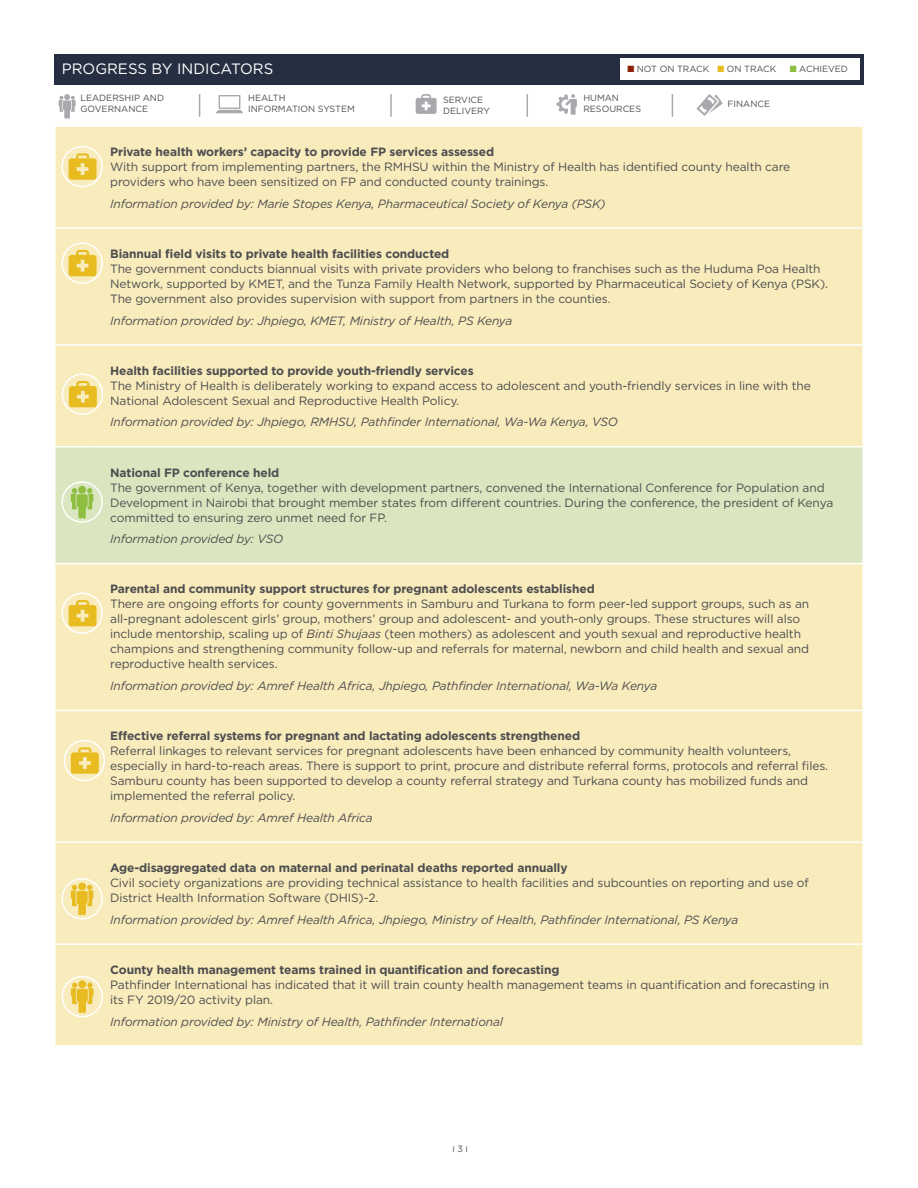
<style>
.page{position:relative;width:918px;height:1188px;background:#fff}
.page>*{position:absolute;margin:0;border:0;box-sizing:border-box;transform-origin:0 0}
.t1{font:15px "Gotham";color:#fff}
.t2{font:12px/15px "Gotham";letter-spacing:-.01em;color:#4d4d4f}
.t3{font:italic 12px "Gotham";letter-spacing:-.01em;color:#4d4d4f}
.t4{font:700 12px "Gotham";letter-spacing:-.01em;color:#4d4d4f}
.t5{font:9px/10.5px "Gotham";color:#4d4d4f}
.t6{font:8.25px "Gotham";color:#4d4d4f}
.s1{color:#8a1f03}
.s2{color:#e8bc20}
.s3{color:#8ebe3f}
.s4{font-style:italic}
.s5{font-size:9px}
</style>
<div class="page">
<div style="left:56px;top:127px;width:806px;height:918px;background:#f8ebbc"></div>
<div style="left:56px;top:447px;width:806px;height:116px;background:#dae6bf"></div>
<hr style="left:54px;top:227px;width:36px;height:2px;background:#fff">
<hr style="left:90px;top:227px;width:774px;height:2px;background:#fff">
<hr style="left:54px;top:344px;width:36px;height:2px;background:#fff">
<hr style="left:90px;top:344px;width:774px;height:2px;background:#fff">
<hr style="left:54px;top:446px;width:36px;height:1px;background:#fff">
<hr style="left:90px;top:446px;width:774px;height:1px;background:#fff">
<hr style="left:54px;top:563px;width:36px;height:1px;background:#fff">
<hr style="left:90px;top:563px;width:774px;height:1px;background:#fff">
<hr style="left:54px;top:710px;width:36px;height:1px;background:#fff">
<hr style="left:90px;top:710px;width:774px;height:1px;background:#fff">
<hr style="left:54px;top:842px;width:36px;height:1px;background:#fff">
<hr style="left:90px;top:842px;width:774px;height:1px;background:#fff">
<hr style="left:54px;top:943px;width:36px;height:2px;background:#fff">
<hr style="left:90px;top:943px;width:774px;height:2px;background:#fff">
<div style="left:54px;top:54px;width:810px;height:31px;background:#262e41"></div>
<svg style="left:59px;top:94px;width:17px;height:25px"></svg>
<svg style="left:416px;top:94px;width:21px;height:20px"></svg>
<svg style="left:697px;top:94px;width:26px;height:22px"></svg>
<svg style="left:199px;top:94px;width:1px;height:23px"></svg>
<hr style="left:390px;top:94px;width:2px;height:23px;background:#a7a9ac">
<svg style="left:527px;top:94px;width:1px;height:23px"></svg>
<svg style="left:672px;top:94px;width:1px;height:23px"></svg>
<div style="left:620px;top:58px;width:240px;height:22px;background:#fff"></div>
<svg style="left:556px;top:94px;width:21px;height:21px"></svg>
<svg style="left:216px;top:95px;width:27px;height:18px"></svg>
<div style="left:61px;top:146px;width:42px;height:41px;border:2px solid #fff;border-radius:50%"></div>
<svg style="left:69px;top:153px;width:28px;height:27px"></svg>
<div style="left:61px;top:242px;width:42px;height:42px;border:2px solid #fff;border-radius:50%"></div>
<svg style="left:69px;top:250px;width:28px;height:26px"></svg>
<div style="left:61px;top:481px;width:42px;height:42px;border:2px solid #fff;border-radius:50%"></div>
<div style="left:78px;top:486px;width:8px;height:8px;background:#8ebe3f;border-radius:50%"></div>
<svg style="left:71px;top:488px;width:22px;height:31px"></svg>
<div style="left:61px;top:878px;width:42px;height:42px;border:2px solid #fff;border-radius:50%"></div>
<div style="left:78px;top:883px;width:8px;height:7px;background:#e8bc20;border-radius:50%"></div>
<svg style="left:71px;top:885px;width:22px;height:30px"></svg>
<div style="left:62px;top:373px;width:41px;height:42px;border:2px solid #fff;border-radius:50%"></div>
<svg style="left:69px;top:381px;width:28px;height:26px"></svg>
<div style="left:61px;top:592px;width:42px;height:42px;border:2px solid #fff;border-radius:50%"></div>
<svg style="left:69px;top:600px;width:28px;height:26px"></svg>
<div style="left:64px;top:740px;width:41px;height:41px;border:2px solid #fff;border-radius:50%"></div>
<svg style="left:71px;top:747px;width:28px;height:27px"></svg>
<div style="left:62px;top:976px;width:41px;height:41px;border:2px solid #fff;border-radius:50%"></div>
<svg style="left:78px;top:980px;width:8px;height:8px"></svg>
<svg style="left:71px;top:983px;width:23px;height:30px"></svg>
<p class="t1" style="left:62px;top:59px;width:213px">PROGRESS BY INDICATORS</p>
<p class="t5" style="left:81px;top:93px;width:85px">LEADERSHIP AND<br>GOVERNANCE</p>
<p class="t5" style="left:443px;top:95px;width:48px">SERVICE<br>DELIVERY</p>
<p class="t5" style="left:728px;top:98px;width:44px">FINANCE</p>
<p class="t5" style="left:627px;top:63px;width:150px"><span class="s1">■</span> NOT ON TRACK <span class="s2">■</span> ON TRACK</p>
<p class="t5" style="left:790px;top:63px;width:60px"><span class="s3">■</span> ACHIEVED</p>
<p class="t5" style="left:583px;top:93px;width:59px">HUMAN<br>RESOURCES</p>
<p class="t5" style="left:248px;top:93px;width:108px">HEALTH<br>INFORMATION SYSTEM</p>
<p class="t4" style="left:110px;top:144px;width:385px">Private health workers’ capacity to provide FP services assessed</p>
<p class="t2" style="left:110px;top:159px;width:682px">With support from implementing partners, the RMHSU within the Ministry of Health has identified county health care providers who have been sensitized on FP and conducted county trainings.</p>
<p class="t3" style="left:110px;top:196px;width:497px">Information provided by: Marie Stopes Kenya, Pharmaceutical Society of Kenya (PSK)</p>
<p class="t4" style="left:110px;top:246px;width:341px">Biannual field visits to private health facilities conducted</p>
<p class="t2" style="left:110px;top:261px;width:719px">The government conducts biannual visits with private providers who belong to franchises such as the Huduma Poa Health<br>Network, supported by KMET, and the Tunza Family Health Network, supported by Pharmaceutical Society of Kenya (PSK).<br>The government also provides supervision with support from partners in the counties.</p>
<p class="t3" style="left:110px;top:313px;width:404px">Information provided by: Jhpiego, KMET, Ministry of Health, PS Kenya</p>
<p class="t4" style="left:110px;top:363px;width:365px">Health facilities supported to provide youth-friendly services</p>
<p class="t2" style="left:110px;top:378px;width:702px">The Ministry of Health is deliberately working to expand access to adolescent and youth-friendly services in line with the<br>National Adolescent Sexual and Reproductive Health Policy.</p>
<p class="t3" style="left:110px;top:415px;width:509px">Information provided by: Jhpiego, RMHSU, Pathfinder International, Wa-Wa Kenya, VSO</p>
<p class="t4" style="left:110px;top:464px;width:171px">National FP conference held</p>
<p class="t2" style="left:110px;top:480px;width:725px">The government of Kenya, together with development partners, convened the International Conference for Population and<br>Development in Nairobi that brought member states from different countries. During the conference, the president of Kenya committed to ensuring zero unmet need for FP.</p>
<p class="t3" style="left:110px;top:531px;width:175px">Information provided by: VSO</p>
<p class="t4" style="left:110px;top:581px;width:486px">Parental and community support structures for pregnant adolescents established</p>
<p class="t2" style="left:110px;top:596px;width:701px">There are ongoing efforts for county governments in Samburu and Turkana to form peer-led support groups, such as an all-pregnant adolescent girls’ group, mothers’ group and adolescent- and youth-only groups. These structures will also include mentorship, scaling up of <span class="s4">Binti Shujaas</span> (teen mothers) as adolescent and youth sexual and reproductive health champions and strengthening community follow-up and referrals for maternal, newborn and child health and sexual and reproductive health services.</p>
<p class="t3" style="left:110px;top:678px;width:549px">Information provided by: Amref Health Africa, Jhpiego, Pathfinder International, Wa-Wa Kenya</p>
<p class="t4" style="left:110px;top:728px;width:471px">Effective referral systems for pregnant and lactating adolescents strengthened</p>
<p class="t2" style="left:110px;top:743px;width:720px">Referral linkages to relevant services for pregnant adolescents have been enhanced by community health volunteers, especially in hard-to-reach areas. There is support to print, procure and distribute referral forms, protocols and referral files.<br>Samburu county has been supported to develop a county referral strategy and Turkana county has mobilized funds and implemented the referral policy.</p>
<p class="t3" style="left:110px;top:810px;width:264px">Information provided by: Amref Health Africa</p>
<p class="t4" style="left:110px;top:860px;width:459px">Age-disaggregated data on maternal and perinatal deaths reported annually</p>
<p class="t2" style="left:110px;top:875px;width:700px">Civil society organizations are providing technical assistance to health facilities and subcounties on reporting and use of<br>District Health Information Software (DHIS)-2.</p>
<p class="t3" style="left:110px;top:912px;width:630px">Information provided by: Amref Health Africa, Jhpiego, Ministry of Health, Pathfinder International, PS Kenya</p>
<p class="t4" style="left:110px;top:962px;width:451px">County health management teams trained in quantification and forecasting</p>
<p class="t2" style="left:110px;top:977px;width:721px">Pathfinder International has indicated that it will train county health management teams in quantification and forecasting in its FY 2019/20 activity plan.</p>
<p class="t3" style="left:110px;top:1014px;width:394px">Information provided by: Ministry of Health, Pathfinder International</p>
<p class="t6" style="left:453px;top:1144px;width:17px">I <span class="s5">3</span> I</p>
</div>
